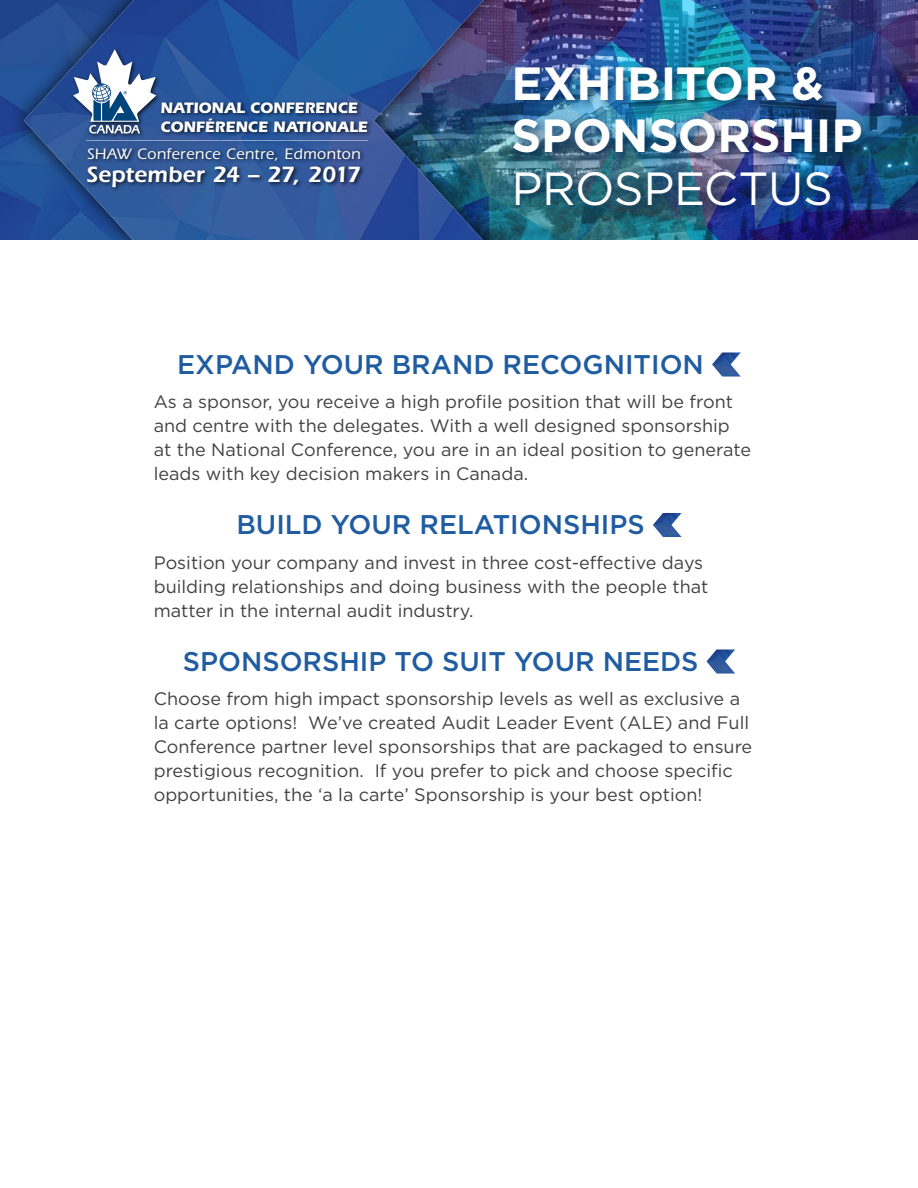
<style>
.page{position:relative;width:918px;height:1188px;background:#fff}
.page>*{position:absolute;margin:0;border:0;box-sizing:border-box;transform-origin:0 0}
.t1{font:700 46.5px/52.5px "Gotham HTF";color:#fff}
.t2{font:46.5px "Gotham HTF";letter-spacing:-.01em;color:#fff}
.t3{font:500 27px "Gotham HTF";color:#205ca1}
.t4{font:600 22.95px "ITC Eras Std";color:#fff}
.t5{font:18px/24px "Gotham HTF";color:#414042}
.t6{font:700 15.6px/18.8px "ITC Eras Std";color:#fff;scale:.96 1}
.t7{font:500 15.6px "ITC Eras Std";letter-spacing:.025em;color:#fff}
</style>
<div class="page">
<img style="left:0;top:0;width:9px;height:240px">
<img style="left:520px;top:1px;width:398px;height:239px">
<div style="left:9px;top:0;width:511px;height:421px;background:#000;opacity:.75"></div>
<img style="left:24px;top:0;width:481px;height:240px">
<div style="left:71px;top:47px;width:301px;height:145px;background:#000;opacity:.75"></div>
<hr style="left:86px;top:140px;width:282px;height:1px;background:#fff">
<svg style="left:73px;top:49px;width:83px;height:85px"></svg>
<div style="left:510px;top:63px;width:364px;height:155px;background:#00244f;opacity:.75"></div>
<div style="left:0;top:240px;width:918px;height:404px;background:#fff"></div>
<img style="left:712px;top:352px;width:29px;height:25px">
<img style="left:653px;top:513px;width:29px;height:24px">
<svg style="left:716px;top:649px;width:19px;height:1px"></svg>
<img style="left:706px;top:650px;width:29px;height:24px">
<p class="t6" style="left:161px;top:98px;width:218px">NATIONAL CONFERENCE<br>CONFÉRENCE NATIONALE</p>
<p class="t7" style="left:87px;top:145px;width:275px">SHAW Conference Centre, Edmonton</p>
<p class="t4" style="left:86px;top:161px;width:277px">September 24 – 27, 2017</p>
<h1 class="t1" style="left:512px;top:56px;width:353px">EXHIBITOR &amp;<br>SPONSORSHIP</h1>
<h1 class="t2" style="left:512px;top:163px;width:323px">PROSPECTUS</h1>
<h2 class="t3" style="left:177px;top:349px;width:528px">EXPAND YOUR BRAND RECOGNITION</h2>
<p class="t5" style="left:154px;top:389px;width:599px">As a sponsor, you receive a high profile position that will be front and centre with the delegates. With a well designed sponsorship at the National Conference, you are in an ideal position to generate leads with key decision makers in Canada.</p>
<h2 class="t3" style="left:236px;top:509px;width:410px">BUILD YOUR RELATIONSHIPS</h2>
<p class="t5" style="left:154px;top:550px;width:556px">Position your company and invest in three cost-effective days building relationships and doing business with the people that matter in the internal audit industry.</p>
<h2 class="t3" style="left:183px;top:646px;width:517px">SPONSORSHIP TO SUIT YOUR NEEDS</h2>
<p class="t5" style="left:154px;top:686px;width:600px">Choose from high impact sponsorship levels as well as exclusive a la carte options! We’ve created Audit Leader Event (ALE) and Full Conference partner level sponsorships that are packaged to ensure prestigious recognition. If you prefer to pick and choose specific opportunities, the ‘a la carte’ Sponsorship is your best option!</p>
</div>
